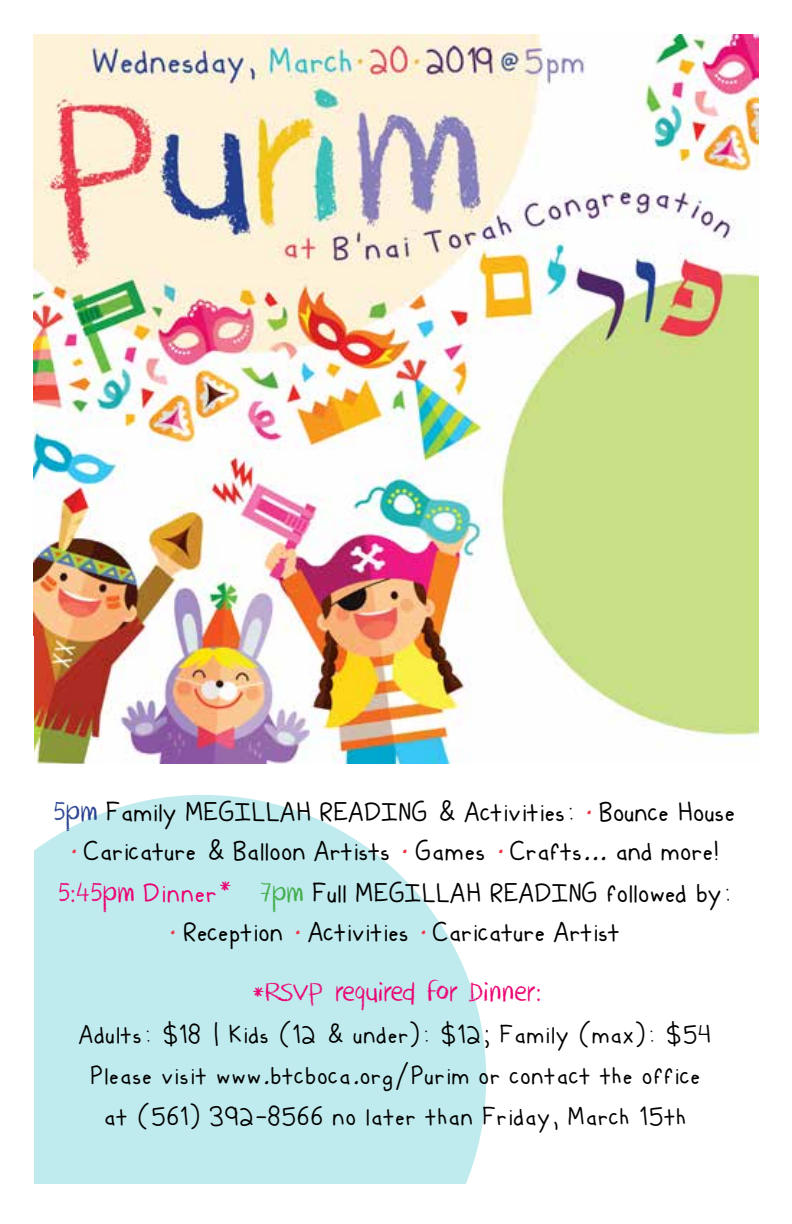
<style>
.page{position:relative;width:792px;height:1224px;background:#fff}
.page>*{position:absolute;margin:0;border:0;box-sizing:border-box;transform-origin:0 0}
.t1{font:30.6px/38.8px "Kiddish";letter-spacing:-.02em;color:#000;text-align:center}
.t2{font:30.6px "DK Crayon Crumble";color:#ea0071}
.t3{font:28.8px/41.4px "Kiddish";color:#000;text-align:center}
.s1{font-family:"DK Crayon Crumble";color:#25408f}
.s2{font-family:"DK Crayon Crumble";color:#ea0071}
.s3{color:#ea0071}
.s4{font-family:"DK Crayon Crumble";color:#41ad49}
</style>
<div class="page">
<svg style="left:34px;top:795px;width:452px;height:389px;background:#c7edf0"></svg>
<img style="left:34px;top:34px;width:724px;height:729px">
<p class="t1" style="left:53px;top:793px;width:685px"><span class="s1">5pm</span> Family Megillah Reading &amp; Activities: <sup>.</sup> Bounce House <sup>.</sup> Caricature &amp; Balloon Artists <sup>.</sup> Games <sup>.</sup> Crafts... and more!</p>
<p class="t1" style="left:58px;top:874px;width:676px"><span class="s2">5:45pm</span> <span class="s3">Dinner</span><sup>*</sup> <span class="s4">7pm</span> Full Megillah Reading followed by: <sup>.</sup> Reception <sup>.</sup> Activities <sup>.</sup> Caricature Artist</p>
<p class="t2" style="left:252px;top:974px;width:291px">*RSVP required for Dinner:</p>
<p class="t3" style="left:80px;top:1013px;width:634px">Adults: $18 | Kids (12 &amp; under): $12; Family (max): $54<br>Please visit www.btcboca.org/Purim or contact the office at (561) 392-8566 no later than Friday, March 15th</p>
</div>
